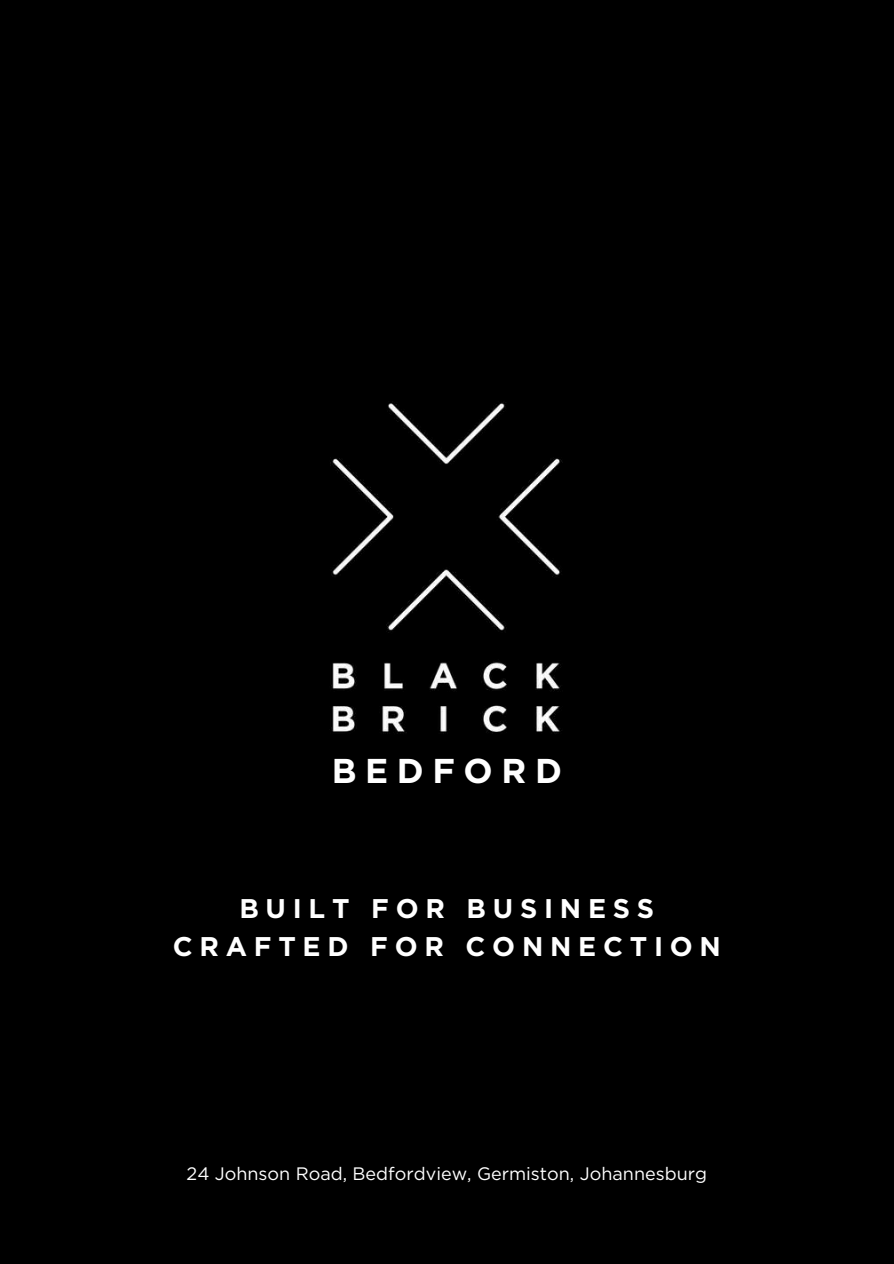
<style>
.page{position:relative;width:894px;height:1264px;background:#fff}
.page>*{position:absolute;margin:0;border:0;box-sizing:border-box;transform-origin:0 0}
.t1{font:700 34.35px "Gotham";letter-spacing:.25em;color:#fff}
.t2{font:700 27px/37.2px "Gotham";letter-spacing:.25em;color:#fff;text-align:center}
.t3{font:18px "Gotham";color:#fff}
</style>
<div class="page">
<div style="left:0;top:0;width:893px;height:1263px;background:#000"></div>
<img style="left:330px;top:401px;width:233px;height:333px">
<h1 class="t1" style="left:331px;top:750px;width:232px">BEDFORD</h1>
<h2 class="t2" style="left:173px;top:890px;width:549px">BUILT FOR BUSINESS<br>CRAFTED FOR CONNECTION</h2>
<p class="t3" style="left:186px;top:1162px;width:522px">24 Johnson Road, Bedfordview, Germiston, Johannesburg</p>
</div>
